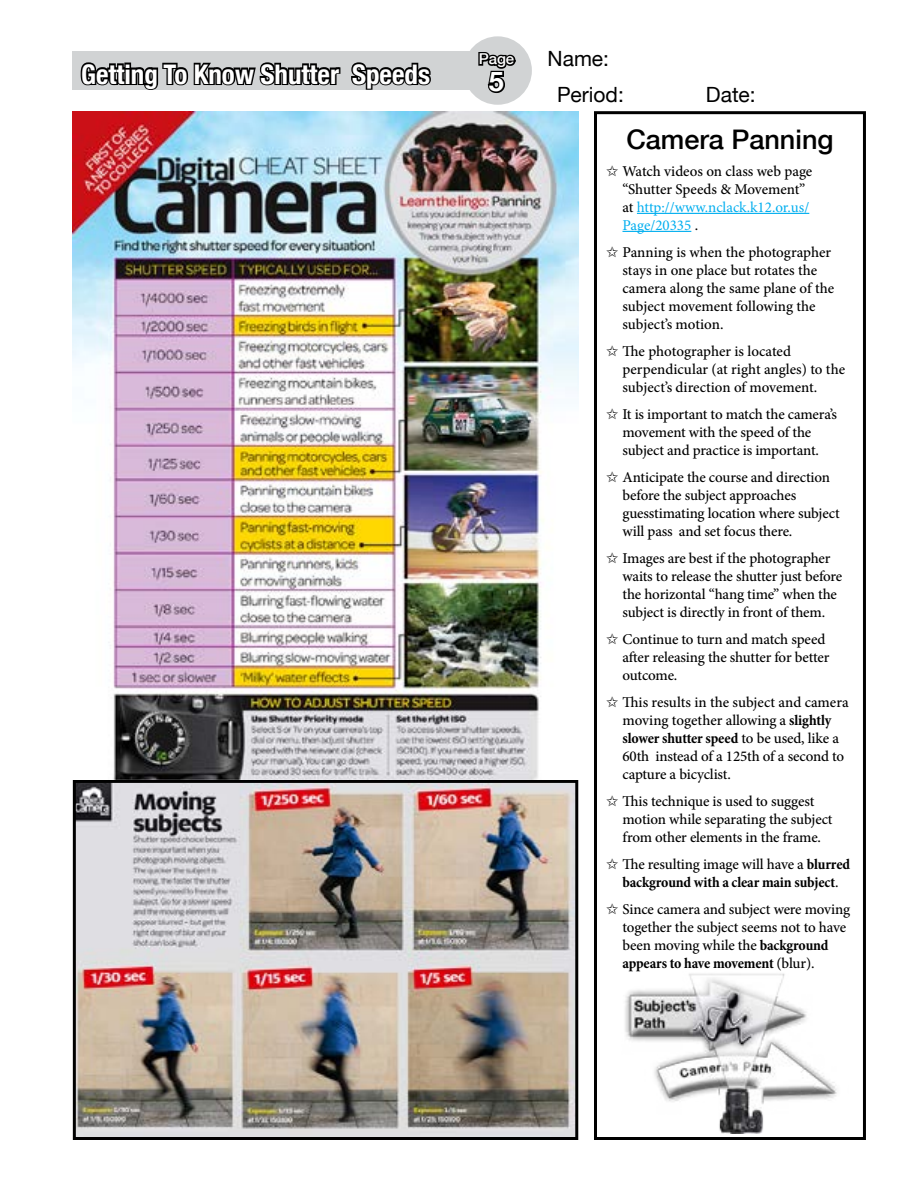
<style>
.page{position:relative;width:918px;height:1188px;background:#fff}
.page>*{position:absolute;margin:0;border:0;box-sizing:border-box;transform-origin:0 0}
.t1{font:700 condensed 27px "Helvetica Neue";color:#fff}
.t2{font:500 27px "Helvetica Neue";color:#000}
.t3{font:700 27px "Helvetica Neue";color:#fff}
.t4{font:21px/36px "Helvetica Neue";color:#000}
.t5{font:500 15px/18px "Minion Pro";letter-spacing:-.01em;color:#000}
.t6{font:700 condensed 15px/18px "Minion Pro";letter-spacing:-.01em;color:#000;text-align:center}
.t7{font:500 15px "Helvetica Neue";color:#fff}
.s1{font-weight:400;color:#00aeef}
.s2{font-weight:700;font-stretch:condensed}
.s3{font-weight:500;font-stretch:normal}
</style>
<div class="page">
<div style="left:72px;top:51px;width:430px;height:39px;background:#d1d3d4"></div>
<svg style="left:80px;top:62px;width:261px;height:28px"></svg>
<svg style="left:351px;top:62px;width:80px;height:28px"></svg>
<div style="left:463px;top:36px;width:69px;height:69px;background:#d1d3d4;border-radius:50%"></div>
<svg style="left:478px;top:52px;width:38px;height:41px"></svg>
<img style="left:73px;top:111px;width:505px;height:1025px">
<div style="left:73px;top:780px;width:505px;height:360px;border:3px solid #000"></div>
<hr style="left:637px;top:213px;width:172px;height:1px;background:#00aeef">
<hr style="left:622px;top:231px;width:69px;height:1px;background:#00aeef">
<div style="left:594px;top:111px;width:272px;height:1029px;border:3px solid #000"></div>
<img style="left:625px;top:973px;width:212px;height:160px">
<h1 class="t1" style="left:81px;top:52px;width:351px">Getting To Know Shutter Speeds</h1>
<p class="t7" style="left:479px;top:47px;width:37px">Page</p>
<h1 class="t3" style="left:489px;top:57px;width:17px">5</h1>
<h2 class="t4" style="left:557px;top:39px;width:68px;text-indent:-9px">Name:<br>Period:</h2>
<h2 class="t4" style="left:706px;top:75px;width:51px">Date:</h2>
<h1 class="t2" style="left:626px;top:118px;width:209px">Camera Panning</h1>
<p class="t5" style="left:623px;top:162px;width:191px;text-indent:-16px">✩ Watch videos on class web page “Shutter Speeds &amp; Movement” at <span class="s1">http://www.nclack.k12.or.us/<br>Page/20335</span> .</p>
<p class="t5" style="left:623px;top:243px;width:213px;text-indent:-16px">✩ Panning is when the photographer stays in one place but rotates the camera along the same plane of the subject movement following the subject’s motion.</p>
<p class="t5" style="left:623px;top:342px;width:224px;text-indent:-16px">✩ The photographer is located perpendicular (at right angles) to the subject’s direction of movement.</p>
<p class="t5" style="left:623px;top:405px;width:216px;text-indent:-16px">✩ It is important to match the camera’s movement with the speed of the subject and practice is important.</p>
<p class="t5" style="left:623px;top:468px;width:219px;text-indent:-16px">✩ Anticipate the course and direction before the subject approaches guesstimating location where subject will pass and set focus there.</p>
<p class="t5" style="left:623px;top:549px;width:221px;text-indent:-16px">✩ Images are best if the photographer waits to release the shutter just before the horizontal “hang time” when the subject is directly in front of them.</p>
<p class="t5" style="left:623px;top:630px;width:208px;text-indent:-16px">✩ Continue to turn and match speed after releasing the shutter for better outcome.</p>
<p class="t5" style="left:623px;top:693px;width:228px;text-indent:-16px">✩ This results in the subject and camera moving together allowing a <span class="s2">slightly slower shutter speed</span> to be used, like a 60th instead of a 125th of a second to capture a bicyclist.</p>
<p class="t5" style="left:623px;top:792px;width:212px;text-indent:-16px">✩ This technique is used to suggest motion while separating the subject from other elements in the frame.</p>
<p class="t6" style="left:606px;top:855px;width:246px">✩ <span class="s3">The resulting image will have a</span> blurred background with a clear main subject<span class="s3">.</span></p>
<p class="t5" style="left:623px;top:900px;width:229px;text-indent:-16px">✩ Since camera and subject were moving together the subject seems not to have been moving while the <span class="s2">background appears to have movement</span> (blur).</p>
</div>
